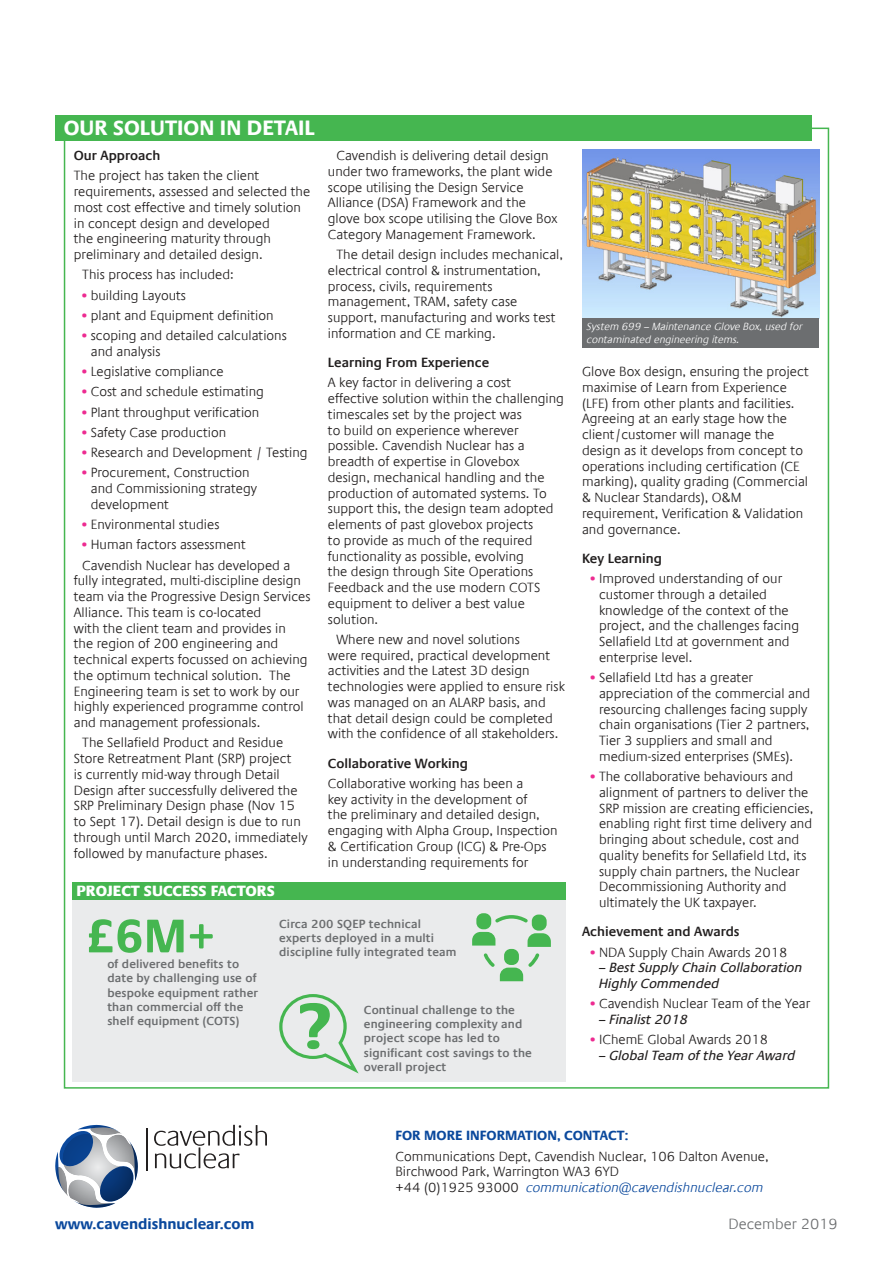
<style>
.page{position:relative;width:893px;height:1263px;background:#fff}
.page>*{position:absolute;margin:0;border:0;box-sizing:border-box;transform-origin:0 0}
.t1{font:700 21px "Praxis Com";color:#fff}
.t2{font:700 15px "Praxis Com";color:#0b499d}
.t3{font:800 15px "Praxis Com";color:#fff}
.t4{font:300 15px "Praxis Com";color:#6c6e70}
.t5{font:300 13.5px/15.8px "Praxis Com";color:#221f1f}
.t6{font:600 13.5px "Praxis Com";color:#221f1f}
.t7{font:italic 13.5px/15.8px "Praxis Com";color:#221f1f}
.t8{font:700 13.5px "Praxis Com";color:#0b499d}
.t9{font:600 12px/14.2px "Praxis Com";letter-spacing:.01em;color:#6c6e70}
.t10{font:italic 300 10.5px/12.8px "Praxis Com";color:#fff}
.s1{font-weight:800;color:#ed2b91}
.s2{font-style:italic;color:#0b499d}
</style>
<div class="page">
<hr style="left:146px;top:1128px;width:1px;height:43px;background:#221f1f">
<svg style="left:55px;top:1125px;width:83px;height:83px"></svg>
<svg style="left:154px;top:1125px;width:113px;height:43px"></svg>
<div style="left:72px;top:882px;width:494px;height:200px;background:#eaebec"></div>
<div style="left:72px;top:882px;width:494px;height:17px;background:#45b650"></div>
<svg style="left:279px;top:994px;width:80px;height:79px"></svg>
<svg style="left:89px;top:919px;width:124px;height:34px"></svg>
<svg style="left:472px;top:913px;width:79px;height:34px"></svg>
<div style="left:504px;top:949px;width:15px;height:16px;background:#45b650;border-radius:7px"></div>
<svg style="left:484px;top:953px;width:55px;height:28px"></svg>
<img style="left:583px;top:150px;width:236px;height:168px">
<div style="left:583px;top:318px;width:236px;height:30px;background:#6c6e70"></div>
<div style="left:55px;top:115px;width:757px;height:25px;background:#45b650"></div>
<h1 class="t1" style="left:64px;top:120px;width:253px">OUR SOLUTION IN DETAIL</h1>
<p class="t6" style="left:74px;top:150px;width:88px">Our Approach</p>
<p class="t5" style="left:74px;top:168px;width:238px">The project has taken the client requirements, assessed and selected the most cost effective and timely solution in concept design and developed<br>the engineering maturity through preliminary and detailed design.</p>
<p class="t5" style="left:82px;top:267px;width:153px">This process has included:</p>
<p class="t5" style="left:82px;top:287px;width:105px"><span class="s1">•</span> building Layouts</p>
<p class="t5" style="left:82px;top:307px;width:193px"><span class="s1">•</span> plant and Equipment definition</p>
<p class="t5" style="left:91px;top:328px;width:198px;text-indent:-9px"><span class="s1">•</span> scoping and detailed calculations and analysis</p>
<p class="t5" style="left:82px;top:364px;width:143px"><span class="s1">•</span> Legislative compliance</p>
<p class="t5" style="left:82px;top:384px;width:183px"><span class="s1">•</span> Cost and schedule estimating</p>
<p class="t5" style="left:82px;top:404px;width:179px"><span class="s1">•</span> Plant throughput verification</p>
<p class="t5" style="left:82px;top:424px;width:145px"><span class="s1">•</span> Safety Case production</p>
<p class="t5" style="left:82px;top:445px;width:227px"><span class="s1">•</span> Research and Development / Testing</p>
<p class="t5" style="left:91px;top:465px;width:168px;text-indent:-9px"><span class="s1">•</span> Procurement, Construction and Commissioning strategy development</p>
<p class="t5" style="left:82px;top:517px;width:139px"><span class="s1">•</span> Environmental studies</p>
<p class="t5" style="left:82px;top:535px;width:210px;line-height:20.2px"><span class="s1">•</span> Human factors assessment<br>Cavendish Nuclear has developed a</p>
<p class="t5" style="left:74px;top:573px;width:238px">fully integrated, multi-discipline design team via the Progressive Design Services Alliance. This team is co-located<br>with the client team and provides in<br>the region of 200 engineering and technical experts focussed on achieving the optimum technical solution. The Engineering team is set to work by our highly experienced programme control and management professionals.</p>
<p class="t5" style="left:74px;top:735px;width:235px;text-indent:9px">The Sellafield Product and Residue Store Retreatment Plant (SRP) project<br>is currently mid-way through Detail Design after successfully delivered the SRP Preliminary Design phase (Nov 15 to Sept 17). Detail design is due to run through until March 2020, immediately followed by manufacture phases.</p>
<p class="t3" style="left:77px;top:882px;width:200px">PROJECT SUCCESS FACTORS</p>
<p class="t5" style="left:328px;top:148px;width:231px;text-indent:9px">Cavendish is delivering detail design under two frameworks, the plant wide scope utilising the Design Service Alliance (DSA) Framework and the glove box scope utilising the Glove Box Category Management Framework.</p>
<p class="t5" style="left:328px;top:247px;width:237px;text-indent:9px">The detail design includes mechanical, electrical control &amp; instrumentation, process, civils, requirements management, TRAM, safety case support, manufacturing and works test information and CE marking.</p>
<p class="t6" style="left:328px;top:357px;width:163px">Learning From Experience</p>
<p class="t5" style="left:328px;top:375px;width:238px">A key factor in delivering a cost effective solution within the challenging timescales set by the project was<br>to build on experience wherever possible. Cavendish Nuclear has a breadth of expertise in Glovebox design, mechanical handling and the production of automated systems. To support this, the design team adopted elements of past glovebox projects<br>to provide as much of the required functionality as possible, evolving<br>the design through Site Operations Feedback and the use modern COTS equipment to deliver a best value solution.</p>
<p class="t5" style="left:328px;top:631px;width:238px;text-indent:9px">Where new and novel solutions<br>were required, practical development activities and the Latest 3D design technologies were applied to ensure risk was managed on an ALARP basis, and that detail design could be completed with the confidence of all stakeholders.</p>
<p class="t6" style="left:328px;top:758px;width:141px">Collaborative Working</p>
<p class="t5" style="left:328px;top:775px;width:231px">Collaborative working has been a<br>key activity in the development of<br>the preliminary and detailed design, engaging with Alpha Group, Inspection &amp; Certification Group (ICG) &amp; Pre-Ops in understanding requirements for</p>
<p class="t9" style="left:107px;top:957px;width:152px">of delivered benefits to date by challenging use of bespoke equipment rather than commercial off the shelf equipment (COTS)</p>
<p class="t9" style="left:279px;top:918px;width:179px">Circa 200 SQEP technical experts deployed in a multi discipline fully integrated team</p>
<p class="t9" style="left:364px;top:1004px;width:170px">Continual challenge to the engineering complexity and project scope has led to significant cost savings to the overall project</p>
<p class="t10" style="left:587px;top:321px;width:217px">System 699 – Maintenance Glove Box, used for contaminated engineering items.</p>
<p class="t5" style="left:582px;top:364px;width:228px">Glove Box design, ensuring the project maximise of Learn from Experience (LFE) from other plants and facilities.<br>Agreeing at an early stage how the client/customer will manage the design as it develops from concept to operations including certification (CE marking), quality grading (Commercial &amp; Nuclear Standards), O&amp;M requirement, Verification &amp; Validation and governance.</p>
<p class="t6" style="left:582px;top:553px;width:81px">Key Learning</p>
<p class="t5" style="left:599px;top:571px;width:201px;text-indent:-9px"><span class="s1">•</span> Improved understanding of our customer through a detailed knowledge of the context of the project, and the challenges facing<br>Sellafield Ltd at government and enterprise level.</p>
<p class="t5" style="left:599px;top:670px;width:213px;text-indent:-9px"><span class="s1">•</span> Sellafield Ltd has a greater appreciation of the commercial and resourcing challenges facing supply chain organisations (Tier 2 partners, Tier 3 suppliers and small and medium-sized enterprises (SMEs).</p>
<p class="t5" style="left:599px;top:769px;width:216px;text-indent:-9px"><span class="s1">•</span> The collaborative behaviours and alignment of partners to deliver the SRP mission are creating efficiencies, enabling right first time delivery and bringing about schedule, cost and quality benefits for Sellafield Ltd, its supply chain partners, the Nuclear Decommissioning Authority and ultimately the UK taxpayer.</p>
<p class="t6" style="left:582px;top:926px;width:159px">Achievement and Awards</p>
<p class="t5" style="left:591px;top:944px;width:198px"><span class="s1">•</span> NDA Supply Chain Awards 2018</p>
<p class="t7" style="left:599px;top:961px;width:205px">– Best Supply Chain Collaboration<br>Highly Commended</p>
<p class="t5" style="left:591px;top:996px;width:221px"><span class="s1">•</span> Cavendish Nuclear Team of the Year</p>
<p class="t7" style="left:599px;top:1013px;width:91px">– Finalist 2018</p>
<p class="t5" style="left:591px;top:1032px;width:179px"><span class="s1">•</span> IChemE Global Awards 2018</p>
<p class="t7" style="left:599px;top:1049px;width:198px">– Global Team of the Year Award</p>
<p class="t8" style="left:395px;top:1130px;width:234px">FOR MORE INFORMATION, CONTACT:</p>
<p class="t5" style="left:395px;top:1148px;width:375px">Communications Dept, Cavendish Nuclear, 106 Dalton Avenue,<br>Birchwood Park, Warrington WA3 6YD<br>+44 (0)1925 93000 <span class="s2">communication@cavendishnuclear.com</span></p>
<p class="t2" style="left:55px;top:1218px;width:201px">www.cavendishnuclear.com</p>
<p class="t4" style="left:728px;top:1218px;width:111px">December 2019</p>
</div>
